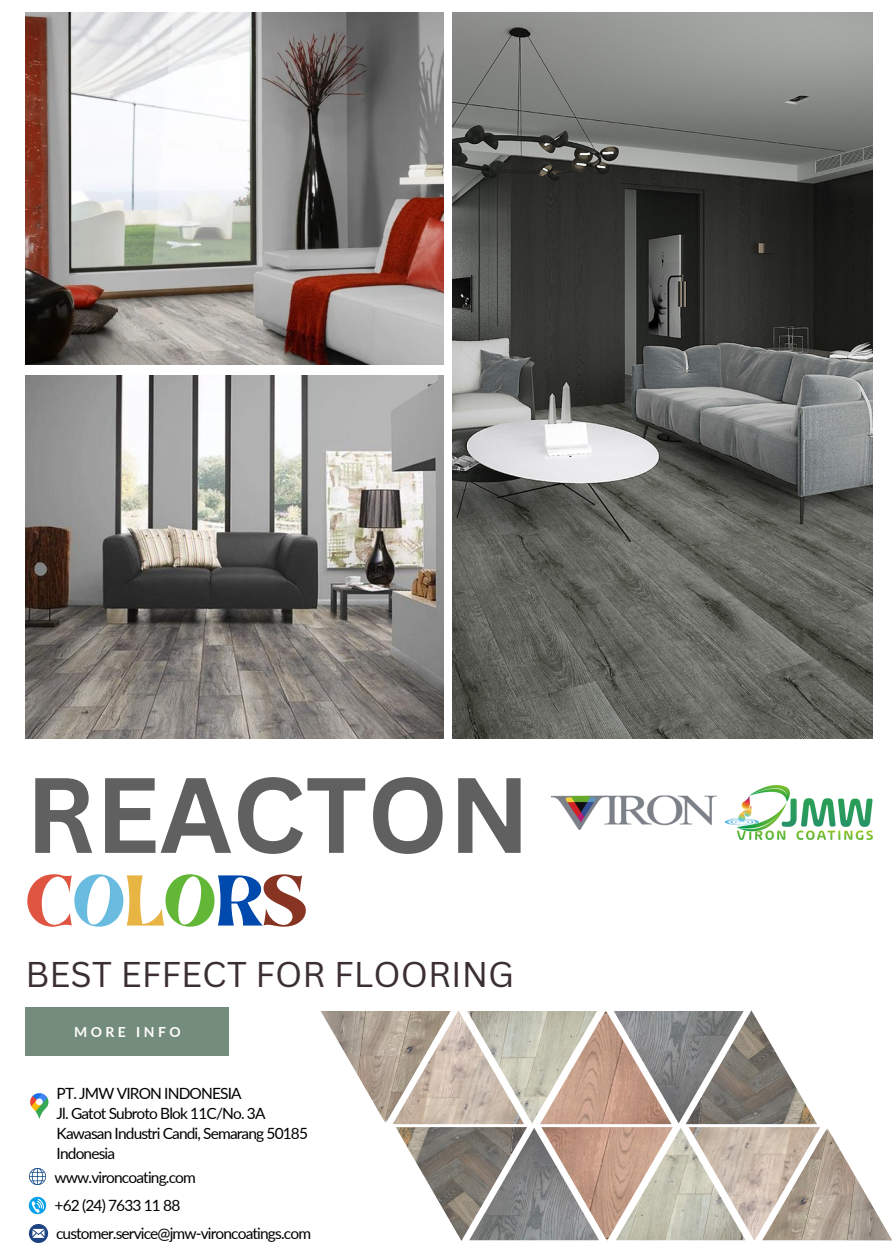
<style>
.page{position:relative;width:893px;height:1255px;background:#fff}
.page>*{position:absolute;margin:0;border:0;box-sizing:border-box;transform-origin:0 0}
.t1{font:700 104.55px "Canva Sans";color:#606060}
.t2{font:57.6px "Brasika Display";color:#e05542}
.t3{font:34.8px "Canva Sans";color:#3b2f33}
.t4{font:15.45px/28.3px "Lato";letter-spacing:-.055em;color:#000}
.t5{font:700 13.95px "Lato";letter-spacing:.245em;color:#fff}
.s1{color:#69bce0}
.s2{color:#e8b545}
.s3{color:#62b736}
.s4{color:#004aad}
.s5{color:#873422}
</style>
<div class="page">
<img style="left:26px;top:12px;width:417px;height:352px">
<img style="left:452px;top:12px;width:420px;height:726px">
<img style="left:725px;top:785px;width:147px;height:54px">
<div style="left:26px;top:1007px;width:203px;height:48px;background:#748c7b"></div>
<img style="left:30px;top:1093px;width:19px;height:26px">
<img style="left:29px;top:1196px;width:18px;height:18px">
<img style="left:30px;top:1168px;width:16px;height:16px">
<img style="left:28px;top:1224px;width:21px;height:18px">
<img style="left:671px;top:1011px;width:14px;height:112px">
<img style="left:524px;top:1011px;width:16px;height:112px">
<img style="left:320px;top:1011px;width:72px;height:112px">
<img style="left:540px;top:1010px;width:131px;height:114px">
<img style="left:685px;top:1010px;width:132px;height:114px">
<img style="left:392px;top:1010px;width:132px;height:114px">
<img style="left:527px;top:1128px;width:14px;height:112px">
<img style="left:672px;top:1127px;width:16px;height:113px">
<img style="left:820px;top:1128px;width:72px;height:112px">
<img style="left:541px;top:1127px;width:131px;height:113px">
<img style="left:396px;top:1127px;width:131px;height:113px">
<img style="left:688px;top:1127px;width:132px;height:113px">
<img style="left:26px;top:375px;width:417px;height:363px">
<img style="left:551px;top:795px;width:165px;height:34px">
<p class="t1" style="left:26px;top:741px;width:506px">REACTON</p>
<p class="t2" style="left:26px;top:856px;width:281px">C<span class="s1">O</span><span class="s2">L</span><span class="s3">O</span><span class="s4">R</span><span class="s5">S</span></p>
<p class="t3" style="left:26px;top:949px;width:490px">BEST EFFECT FOR FLOORING</p>
<p class="t5" style="left:74px;top:1023px;width:108px">MORE INFO</p>
<p class="t4" style="left:57px;top:1078px;width:186px">PT. JMW VIRON INDONESIA</p>
<h2 class="t4" style="left:57px;top:1098px;width:210px">Jl. Gatot Subroto Blok 11C/No. 3A</h2>
<h3 class="t4" style="left:57px;top:1118px;width:253px">Kawasan Industri Candi, Semarang 50185</h3>
<p class="t4" style="left:57px;top:1138px;width:60px">Indonesia</p>
<p class="t4" style="left:55px;top:1162px;width:143px">www.vironcoating.com</p>
<p class="t4" style="left:55px;top:1190px;width:258px">+62 (24) 7633 11 88 customer.service@jmw-vironcoatings.com</p>
</div>
